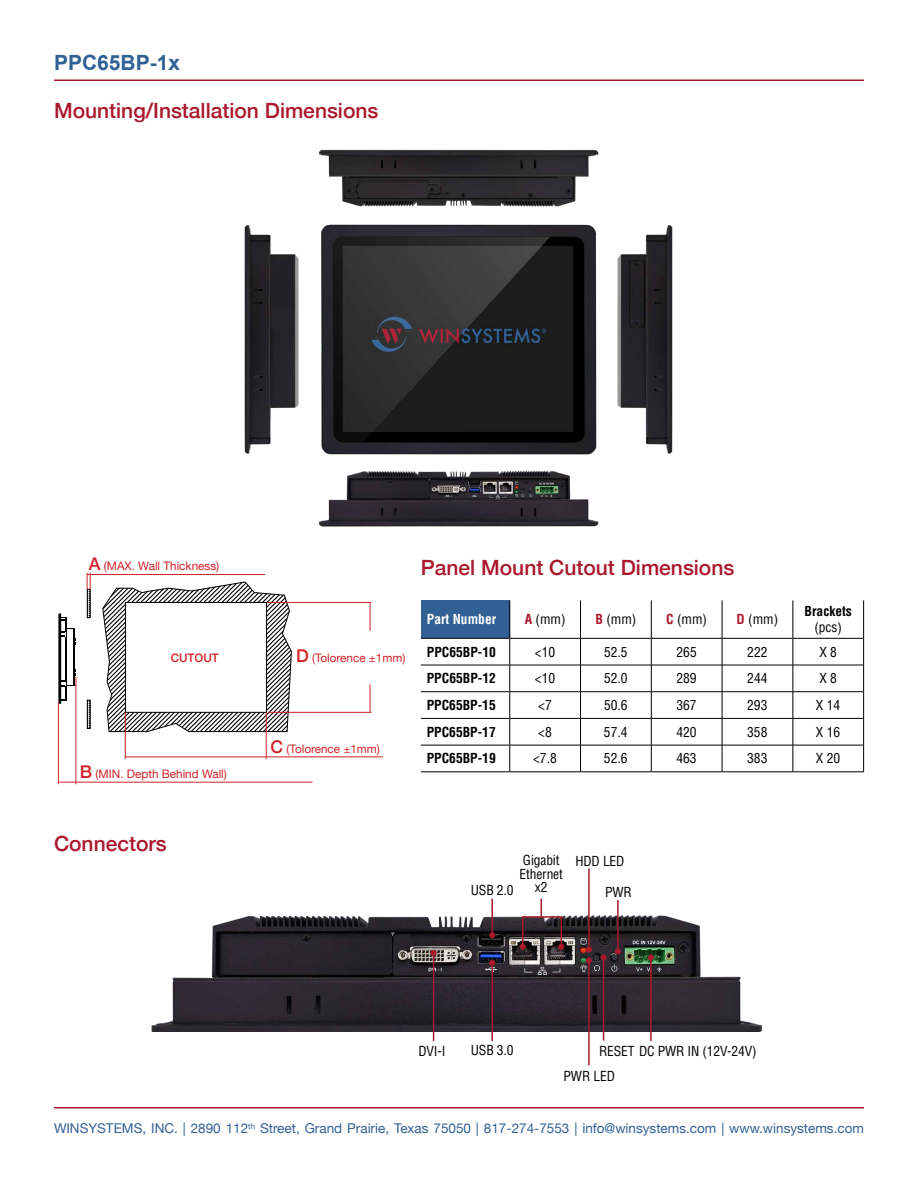
<style>
.page{position:relative;width:918px;height:1188px;background:#fff}
.page>*{position:absolute;margin:0;border:0;box-sizing:border-box;transform-origin:0 0}
.t1{font:500 21px "Helvetica Neue";color:#aa182c}
.t2{font:700 21px "Arial";color:#316094}
.t3{font:condensed 13.5px/13.5px "Helvetica LT Std";letter-spacing:-.01em;color:#000;text-align:center}
.t4{font:13.5px "Helvetica Neue";color:#316094}
.t5{font:700 condensed 13.5px "Helvetica LT Std";color:#000}
.t6{font:700 condensed 13.5px "Helvetica LT Std";color:#fff}
.t7{font:11.7px "Helvetica Neue";color:#d2232a}
.t8{font:500 11.7px "Helvetica Neue";color:#d2232a}
.s1{font-weight:500;font-size:17.55px}
.s2{font-weight:700;color:#aa182c}
</style>
<div class="page">
<hr style="left:54px;top:80px;width:810px;height:1px;background:#aa182c">
<img style="left:151px;top:915px;width:611px;height:117px">
<hr style="left:588px;top:960px;width:2px;height:105px;background:#aa182c">
<hr style="left:617px;top:901px;width:2px;height:50px;background:#aa182c">
<svg style="left:615px;top:948px;width:6px;height:6px"></svg>
<hr style="left:650px;top:957px;width:2px;height:83px;background:#aa182c">
<svg style="left:648px;top:954px;width:6px;height:6px"></svg>
<hr style="left:433px;top:953px;width:1px;height:87px;background:#aa182c">
<svg style="left:431px;top:950px;width:6px;height:6px"></svg>
<hr style="left:588px;top:869px;width:2px;height:80px;background:#aa182c">
<svg style="left:586px;top:946px;width:6px;height:17px"></svg>
<hr style="left:603px;top:957px;width:1px;height:83px;background:#aa182c">
<svg style="left:601px;top:954px;width:6px;height:6px"></svg>
<hr style="left:491px;top:899px;width:2px;height:36px;background:#aa182c">
<svg style="left:489px;top:932px;width:6px;height:6px"></svg>
<hr style="left:491px;top:963px;width:2px;height:77px;background:#aa182c">
<svg style="left:489px;top:960px;width:6px;height:6px"></svg>
<svg style="left:540px;top:899px;width:2px;height:16px"></svg>
<div style="left:522px;top:916px;width:40px;height:32px;border:2px solid #aa182c"></div>
<svg style="left:520px;top:944px;width:6px;height:6px"></svg>
<svg style="left:558px;top:944px;width:6px;height:6px"></svg>
<div style="left:421px;top:600px;width:89px;height:38px;background:#316094"></div>
<hr style="left:580px;top:600px;width:1px;height:38px;background:#000">
<hr style="left:651px;top:600px;width:1px;height:38px;background:#000">
<hr style="left:722px;top:600px;width:1px;height:38px;background:#000">
<hr style="left:793px;top:600px;width:1px;height:38px;background:#000">
<hr style="left:863px;top:600px;width:1px;height:38px;background:#000">
<hr style="left:421px;top:665px;width:88px;height:1px;background:#000">
<hr style="left:510px;top:665px;width:71px;height:1px;background:#000">
<hr style="left:581px;top:665px;width:70px;height:1px;background:#000">
<hr style="left:651px;top:665px;width:71px;height:1px;background:#000">
<hr style="left:722px;top:665px;width:71px;height:1px;background:#000">
<hr style="left:793px;top:665px;width:71px;height:1px;background:#000">
<hr style="left:421px;top:691px;width:88px;height:1px;background:#000">
<hr style="left:510px;top:691px;width:71px;height:1px;background:#000">
<hr style="left:581px;top:691px;width:70px;height:1px;background:#000">
<hr style="left:651px;top:691px;width:71px;height:1px;background:#000">
<hr style="left:722px;top:691px;width:71px;height:1px;background:#000">
<hr style="left:793px;top:691px;width:71px;height:1px;background:#000">
<hr style="left:421px;top:718px;width:88px;height:1px;background:#000">
<hr style="left:510px;top:718px;width:71px;height:1px;background:#000">
<hr style="left:581px;top:718px;width:70px;height:1px;background:#000">
<hr style="left:651px;top:718px;width:71px;height:1px;background:#000">
<hr style="left:722px;top:718px;width:71px;height:1px;background:#000">
<hr style="left:793px;top:718px;width:71px;height:1px;background:#000">
<hr style="left:421px;top:745px;width:88px;height:1px;background:#000">
<hr style="left:510px;top:745px;width:71px;height:1px;background:#000">
<hr style="left:581px;top:745px;width:70px;height:1px;background:#000">
<svg style="left:580px;top:639px;width:1px;height:133px"></svg>
<hr style="left:651px;top:745px;width:71px;height:1px;background:#000">
<svg style="left:651px;top:639px;width:1px;height:133px"></svg>
<hr style="left:722px;top:745px;width:71px;height:1px;background:#000">
<svg style="left:722px;top:639px;width:1px;height:133px"></svg>
<hr style="left:793px;top:745px;width:71px;height:1px;background:#000">
<svg style="left:793px;top:639px;width:1px;height:133px"></svg>
<svg style="left:863px;top:638px;width:1px;height:134px"></svg>
<hr style="left:421px;top:772px;width:89px;height:1px;background:#000">
<hr style="left:510px;top:772px;width:71px;height:1px;background:#000">
<hr style="left:581px;top:772px;width:70px;height:1px;background:#000">
<hr style="left:651px;top:772px;width:71px;height:1px;background:#000">
<hr style="left:722px;top:772px;width:71px;height:1px;background:#000">
<hr style="left:793px;top:772px;width:71px;height:1px;background:#000">
<hr style="left:421px;top:638px;width:89px;height:1px;background:#000">
<hr style="left:510px;top:638px;width:71px;height:1px;background:#000">
<hr style="left:581px;top:638px;width:70px;height:1px;background:#000">
<hr style="left:651px;top:638px;width:71px;height:1px;background:#000">
<hr style="left:722px;top:638px;width:71px;height:1px;background:#000">
<hr style="left:793px;top:638px;width:70px;height:1px;background:#000">
<hr style="left:509px;top:600px;width:1px;height:38px;background:#000">
<svg style="left:509px;top:639px;width:1px;height:133px"></svg>
<svg style="left:102px;top:581px;width:190px;height:151px"></svg>
<div style="left:125px;top:602px;width:142px;height:111px;border:1px solid #000"></div>
<div style="left:87px;top:589px;width:4px;height:29px;border:1px solid #000"></div>
<div style="left:87px;top:700px;width:4px;height:29px;border:1px solid #000"></div>
<svg style="left:58px;top:613px;width:18px;height:91px"></svg>
<hr style="left:268px;top:602px;width:103px;height:1px;background:#d2232a">
<hr style="left:268px;top:712px;width:103px;height:1px;background:#d2232a">
<hr style="left:125px;top:757px;width:258px;height:1px;background:#d2232a">
<hr style="left:59px;top:782px;width:254px;height:1px;background:#d2232a">
<hr style="left:76px;top:677px;width:1px;height:107px;background:#d2232a">
<hr style="left:125px;top:712px;width:1px;height:47px;background:#be1e2d">
<hr style="left:266px;top:712px;width:1px;height:47px;background:#d2232a">
<svg style="left:370px;top:684px;width:1px;height:28px"></svg>
<svg style="left:370px;top:603px;width:1px;height:28px"></svg>
<hr style="left:58px;top:703px;width:1px;height:81px;background:#d2232a">
<hr style="left:87px;top:574px;width:178px;height:1px;background:#d2232a">
<svg style="left:87px;top:573px;width:4px;height:16px"></svg>
<hr style="left:54px;top:1107px;width:810px;height:1px;background:#aa182c">
<img style="left:321px;top:224px;width:276px;height:231px">
<img style="left:319px;top:471px;width:280px;height:56px">
<img style="left:318px;top:150px;width:281px;height:57px">
<img style="left:244px;top:225px;width:55px;height:229px">
<img style="left:617px;top:225px;width:56px;height:229px">
<h1 class="t2" style="left:54px;top:49px;width:128px">PPC65BP-1x</h1>
<h1 class="t1" style="left:54px;top:94px;width:326px">Mounting/Installation Dimensions</h1>
<p class="t7" style="left:89px;top:557px;width:132px"><span class="s1">A</span> (MAX. Wall Thickness)</p>
<p class="t8" style="left:171px;top:649px;width:50px">CUTOUT</p>
<p class="t7" style="left:80px;top:765px;width:148px"><span class="s1">B</span> (MIN. Depth Behind Wall)</p>
<h1 class="t1" style="left:54px;top:826px;width:114px">Connectors</h1>
<p class="t7" style="left:296px;top:650px;width:111px"><span class="s1">D</span> (Tolorence ±1mm)</p>
<p class="t7" style="left:271px;top:740px;width:111px"><span class="s1">C</span> (Tolorence ±1mm)</p>
<h1 class="t1" style="left:421px;top:551px;width:315px">Panel Mount Cutout Dimensions</h1>
<p class="t6" style="left:427px;top:611px;width:71px">Part Number</p>
<p class="t3" style="left:525px;top:612px;width:42px"><span class="s2">A</span> (mm)</p>
<p class="t3" style="left:595px;top:612px;width:42px"><span class="s2">B</span> (mm)</p>
<p class="t3" style="left:666px;top:612px;width:42px"><span class="s2">C</span> (mm)</p>
<p class="t3" style="left:737px;top:612px;width:43px"><span class="s2">D</span> (mm)</p>
<p class="t5" style="left:805px;top:603px;width:49px">Brackets</p>
<p class="t3" style="left:814px;top:621px;width:29px">(pcs)</p>
<p class="t5" style="left:427px;top:643px;width:71px">PPC65BP-10</p>
<p class="t3" style="left:535px;top:645px;width:22px">&lt;10</p>
<p class="t3" style="left:604px;top:645px;width:25px">52.5</p>
<p class="t3" style="left:677px;top:645px;width:22px">265</p>
<p class="t3" style="left:747px;top:645px;width:22px">222</p>
<p class="t3" style="left:819px;top:645px;width:19px">X 8</p>
<p class="t5" style="left:427px;top:670px;width:71px">PPC65BP-12</p>
<p class="t3" style="left:535px;top:671px;width:22px">&lt;10</p>
<p class="t3" style="left:604px;top:671px;width:25px">52.0</p>
<p class="t3" style="left:676px;top:671px;width:22px">289</p>
<p class="t3" style="left:747px;top:671px;width:22px">244</p>
<p class="t3" style="left:819px;top:671px;width:19px">X 8</p>
<p class="t5" style="left:427px;top:697px;width:71px">PPC65BP-15</p>
<p class="t3" style="left:538px;top:698px;width:15px">&lt;7</p>
<p class="t3" style="left:604px;top:698px;width:25px">50.6</p>
<p class="t3" style="left:676px;top:698px;width:22px">367</p>
<p class="t3" style="left:747px;top:698px;width:22px">293</p>
<p class="t3" style="left:816px;top:698px;width:26px">X 14</p>
<p class="t5" style="left:427px;top:723px;width:71px">PPC65BP-17</p>
<p class="t3" style="left:538px;top:725px;width:15px">&lt;8</p>
<p class="t3" style="left:604px;top:725px;width:25px">57.4</p>
<p class="t3" style="left:676px;top:725px;width:22px">420</p>
<p class="t3" style="left:747px;top:725px;width:22px">358</p>
<p class="t3" style="left:816px;top:725px;width:26px">X 16</p>
<p class="t5" style="left:427px;top:750px;width:71px">PPC65BP-19</p>
<p class="t3" style="left:533px;top:752px;width:25px">&lt;7.8</p>
<p class="t3" style="left:604px;top:752px;width:25px">52.6</p>
<p class="t3" style="left:676px;top:752px;width:22px">463</p>
<p class="t3" style="left:747px;top:752px;width:22px">383</p>
<p class="t3" style="left:816px;top:752px;width:26px">X 20</p>
<p class="t3" style="left:520px;top:853px;width:45px">Gigabit<br>Ethernet x2</p>
<p class="t3" style="left:471px;top:883px;width:44px">USB 2.0</p>
<p class="t3" style="left:575px;top:854px;width:51px">HDD LED</p>
<p class="t3" style="left:605px;top:885px;width:28px">PWR</p>
<p class="t3" style="left:471px;top:1044px;width:44px">USB 3.0</p>
<p class="t3" style="left:419px;top:1045px;width:29px">DVI-I</p>
<p class="t3" style="left:599px;top:1045px;width:159px">RESET DC PWR IN (12V-24V)</p>
<p class="t3" style="left:564px;top:1069px;width:53px">PWR LED</p>
<p class="t4" style="left:54px;top:1119px;width:812px">WINSYSTEMS, INC. | 2890 112<sup>th</sup> Street, Grand Prairie, Texas 75050 | 817-274-7553 | info@winsystems.com | www.winsystems.com</p>
</div>
